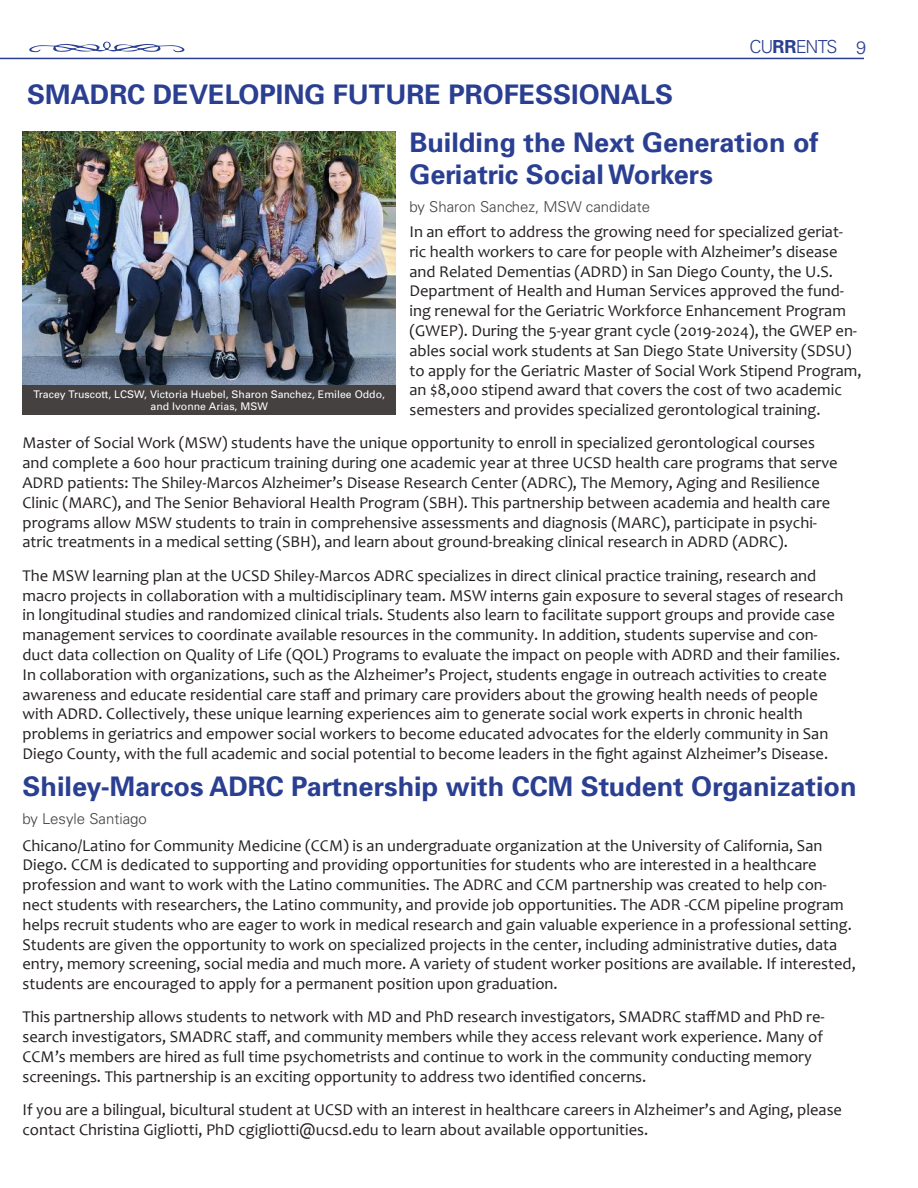
<style>
.page{position:relative;width:918px;height:1188px;background:#fff}
.page>*{position:absolute;margin:0;border:0;box-sizing:border-box;transform-origin:0 0}
.t1{font:700 27px/31.5px "Univers";color:#2a3f91}
.t2{font:300 18px "Univers";letter-spacing:-.05em;color:#2a3f91}
.t3{font:16.5px/19.8px "Candara";color:#241f1f}
.t4{font:300 15px "Univers";color:#444041}
.t5{font:10.5px/12px "Univers";color:#fff;text-align:center}
.s1{font-weight:700}
</style>
<div class="page">
<hr style="left:0;top:58px;width:864px;height:1px;background:#2a3f91">
<svg style="left:29px;top:42px;width:155px;height:10px"></svg>
<img style="left:22px;top:132px;width:374px;height:253px">
<div style="left:22px;top:386px;width:374px;height:29px;background:#454141"></div>
<h1 class="t1" style="left:27px;top:78px;width:648px">SMADRC DEVELOPING FUTURE PROFESSIONALS</h1>
<p class="t2" style="left:749px;top:36px;width:118px">CU<span class="s1">RR</span>ENTS 9</p>
<h1 class="t1" style="left:409px;top:126px;width:411px">Building the Next Generation of<br>Geriatric Social Workers</h1>
<p class="t4" style="left:409px;top:197px;width:242px">by Sharon Sanchez, MSW candidate</p>
<p class="t3" style="left:409px;top:222px;width:454px">In an effort to address the growing need for specialized geriat&shy;ric health workers to care for people with Alzheimer’s disease and Related Dementias (ADRD) in San Diego County, the U.S.<br>Department of Health and Human Services approved the fund&shy;ing renewal for the Geriatric Workforce Enhancement Program (GWEP). During the 5-year grant cycle (2019-2024), the GWEP en&shy;ables social work students at San Diego State University (SDSU) to apply for the Geriatric Master of Social Work Stipend Program, an $8,000 stipend award that covers the cost of two academic semesters and provides specialized gerontological training.</p>
<p class="t3" style="left:22px;top:433px;width:817px">Master of Social Work (MSW) students have the unique opportunity to enroll in specialized gerontological courses and complete a 600 hour practicum training during one academic year at three UCSD health care programs that serve ADRD patients: The Shiley-Marcos Alzheimer’s Disease Research Center (ADRC), The Memory, Aging and Resilience Clinic (MARC), and The Senior Behavioral Health Program (SBH). This partnership between academia and health care programs allow MSW students to train in comprehensive assessments and diagnosis (MARC), participate in psychi&shy;atric treatments in a medical setting (SBH), and learn about ground-breaking clinical research in ADRD (ADRC).</p>
<p class="t3" style="left:22px;top:565px;width:822px">The MSW learning plan at the UCSD Shiley-Marcos ADRC specializes in direct clinical practice training, research and macro projects in collaboration with a multidisciplinary team. MSW interns gain exposure to several stages of research in longitudinal studies and randomized clinical trials. Students also learn to facilitate support groups and provide case management services to coordinate available resources in the community. In addition, students supervise and con&shy;duct data collection on Quality of Life (QOL) Programs to evaluate the impact on people with ADRD and their families.<br>In collaboration with organizations, such as the Alzheimer’s Project, students engage in outreach activities to create awareness and educate residential care staff and primary care providers about the growing health needs of people with ADRD. Collectively, these unique learning experiences aim to generate social work experts in chronic health problems in geriatrics and empower social workers to become educated advocates for the elderly community in San Diego County, with the full academic and social potential to become leaders in the fight against Alzheimer’s Disease.</p>
<p class="t5" style="left:33px;top:388px;width:353px">Tracey Truscott, LCSW, Victoria Huebel, Sharon Sanchez, Emilee Oddo, and Ivonne Arias, MSW</p>
<h1 class="t1" style="left:22px;top:770px;width:836px">Shiley-Marcos ADRC Partnership with CCM Student Organization</h1>
<p class="t4" style="left:22px;top:810px;width:126px">by Lesyle Santiago</p>
<p class="t3" style="left:22px;top:835px;width:835px">Chicano/Latino for Community Medicine (CCM) is an undergraduate organization at the University of California, San Diego. CCM is dedicated to supporting and providing opportunities for students who are interested in a healthcare profession and want to work with the Latino communities. The ADRC and CCM partnership was created to help con&shy;nect students with researchers, the Latino community, and provide job opportunities. The ADR -CCM pipeline program helps recruit students who are eager to work in medical research and gain valuable experience in a professional setting.<br>Students are given the opportunity to work on specialized projects in the center, including administrative duties, data entry, memory screening, social media and much more. A variety of student worker positions are available. If interested, students are encouraged to apply for a permanent position upon graduation.</p>
<p class="t3" style="left:22px;top:1007px;width:804px">This partnership allows students to network with MD and PhD research investigators, SMADRC staffMD and PhD re&shy;search investigators, SMADRC staff, and community members while they access relevant work experience. Many of CCM’s members are hired as full time psychometrists and continue to work in the community conducting memory screenings. This partnership is an exciting opportunity to address two identified concerns.</p>
<p class="t3" style="left:22px;top:1100px;width:821px">If you are a bilingual, bicultural student at UCSD with an interest in healthcare careers in Alzheimer’s and Aging, please contact Christina Gigliotti, PhD cgigliotti@ucsd.edu to learn about available opportunities.</p>
</div>
